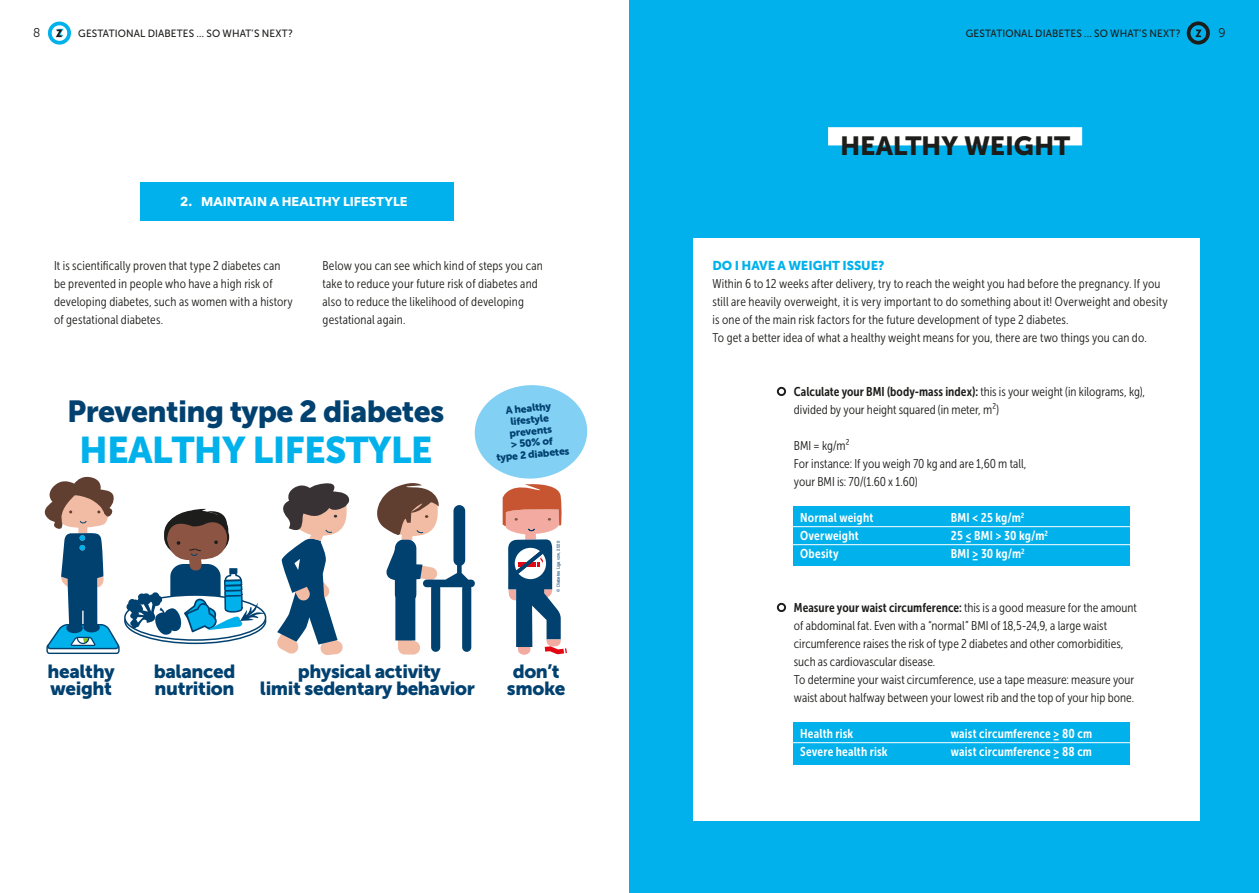
<style>
.page{position:relative;width:1259px;height:893px;background:#fff}
.page>*{position:absolute;margin:0;border:0;box-sizing:border-box;transform-origin:0 0}
.t1{font:36.9px "Museo Sans 900";letter-spacing:-.02em;color:#00b1eb}
.t2{font:30.3px "Museo Sans 900";letter-spacing:-.02em;color:#004170}
.t3{font:26.1px "Museo Sans 900";letter-spacing:-.005em;color:#1d1d1b}
.t4{font:18.9px/17.5px "Museo Sans 900";letter-spacing:-.02em;color:#004170}
.t5{font:12.75px/18px "Museo Sans Cond 300";letter-spacing:.005em;color:#1d1d1b}
.t6{font:12.75px "Museo Sans Cond 700";letter-spacing:.01em;color:#fff}
.t7{font:12.75px "Museo Sans Cond 700";color:#1d1d1b}
.t8{font:700 12.75px "Avenir Next";color:#fff}
.t9{font:12.75px "Museo Sans 900";letter-spacing:-.01em;color:#00b1eb}
.t10{font:12.75px "Museo Sans 300";color:#1d1d1b;scale:.95 1}
.t11{font:10.5px "Museo Sans 500";letter-spacing:.01em;color:#1d1d1b;scale:.95 1}
.t12{font:10.35px/11.6px "Museo Sans 900";color:#004170}
.t13{font:4.2px "Helvetica";color:#004170}
.s1{font-family:"Museo Sans Cond 300"}
</style>
<div class="page">
<svg style="left:47px;top:21px;width:24px;height:24px"></svg>
<div style="left:629px;top:0;width:630px;height:893px;background:#00b1eb"></div>
<div style="left:693px;top:238px;width:506px;height:583px;background:#fff"></div>
<div style="left:140px;top:183px;width:314px;height:38px;background:#00b1eb"></div>
<div style="left:793px;top:507px;width:337px;height:59px;background:#00b1eb"></div>
<div style="left:793px;top:722px;width:337px;height:42px;background:#00b1eb"></div>
<div style="left:828px;top:127px;width:254px;height:18px;background:#fff"></div>
<svg style="left:1191px;top:21px;width:19px;height:24px"></svg>
<div style="left:1186px;top:21px;width:23px;height:24px;border:4px solid #1d1d1b;border-radius:50%"></div>
<div style="left:46px;top:644px;width:74px;height:10px;border:1px solid #004170;border-radius:3px"></div>
<svg style="left:126px;top:509px;width:141px;height:130px"></svg>
<svg style="left:44px;top:476px;width:75px;height:174px"></svg>
<svg style="left:277px;top:483px;width:73px;height:172px"></svg>
<svg style="left:377px;top:385px;width:211px;height:270px"></svg>
<hr style="left:777px;top:526px;width:370px;height:1px;background:#fff">
<hr style="left:777px;top:544px;width:370px;height:1px;background:#fff">
<hr style="left:777px;top:742px;width:370px;height:1px;background:#fff">
<div style="left:777px;top:387px;width:9px;height:9px;border:2px solid #1d1d1b;border-radius:50%"></div>
<div style="left:777px;top:603px;width:9px;height:9px;border:2px solid #1d1d1b;border-radius:50%"></div>
<p class="t10" style="left:33px;top:26px;width:9px">8</p>
<p class="t11" style="left:78px;top:28px;width:228px">GESTATIONAL DIABETES … SO WHAT’S NEXT?</p>
<p class="t10" style="left:1218px;top:26px;width:9px">9</p>
<p class="t11" style="left:966px;top:28px;width:228px">GESTATIONAL DIABETES … SO WHAT’S NEXT?</p>
<p class="t8" style="left:180px;top:191px;width:229px">2. MAINTAIN A HEALTHY LIFESTYLE</p>
<p class="t5" style="left:54px;top:257px;width:240px">It is scientifically proven that type 2 diabetes can be prevented in people who have a high risk of developing diabetes, such as women with a history of gestational diabetes.</p>
<p class="t5" style="left:323px;top:257px;width:222px">Below you can see which kind of steps you can take to reduce your future risk of diabetes and also to reduce the likelihood of developing gestational again.</p>
<h2 class="t2" style="left:67px;top:394px;width:379px">Preventing type 2 diabetes</h2>
<h1 class="t1" style="left:79px;top:429px;width:355px">HEALTHY LIFESTYLE</h1>
<p class="t12" style="left:505px;top:404px;width:47px;rotate:-5deg">A healthy lifestyle prevents &gt; 50% of</p>
<p class="t12" style="left:496px;top:451px;width:75px;rotate:-5deg">type 2 diabetes</p>
<p class="t13" style="left:555px;top:592px;width:52px;rotate:-90deg">© Diabetes Liga vzw, 2020</p>
<h3 class="t4" style="left:48px;top:662px;width:69px">healthy weight</h3>
<h3 class="t4" style="left:154px;top:662px;width:83px">balanced nutrition</h3>
<h3 class="t4" style="left:507px;top:662px;width:60px;text-align:center">don’t smoke</h3>
<h3 class="t4" style="left:260px;top:662px;width:216px;text-align:center">physical activity<br>limit sedentary behavior</h3>
<h3 class="t3" style="left:840px;top:131px;width:232px">HEALTHY WEIGHT</h3>
<p class="t9" style="left:712px;top:258px;width:173px">DO I HAVE A WEIGHT ISSUE?</p>
<p class="t5" style="left:712px;top:275px;width:457px">Within 6 to 12 weeks after delivery, try to reach the weight you had before the pregnancy. If you still are heavily overweight, it is very important to do something about it! Overweight and obesity is one of the main risk factors for the future development of type 2 diabetes.<br>To get a better idea of what a healthy weight means for you, there are two things you can do.</p>
<p class="t7" style="left:794px;top:384px;width:353px">Calculate your BMI (body-mass index): <span class="s1">this is your weight (in kilograms, kg),</span></p>
<p class="t5" style="left:794px;top:401px;width:207px">divided by your height squared (in meter, m²)</p>
<p class="t5" style="left:794px;top:437px;width:234px">BMI = kg/m²<br>For instance: If you weigh 70 kg and are 1,60 m tall, your BMI is: 70/(1.60 x 1.60)</p>
<p class="t6" style="left:800px;top:511px;width:74px">Normal weight</p>
<p class="t6" style="left:951px;top:511px;width:75px">BMI &lt; 25 kg/m<sup>2</sup></p>
<p class="t6" style="left:800px;top:528px;width:60px">Overweight</p>
<p class="t6" style="left:951px;top:528px;width:98px">25 ≤ BMI &gt; 30 kg/m<sup>2</sup></p>
<p class="t6" style="left:800px;top:546px;width:40px">Obesity</p>
<p class="t6" style="left:951px;top:546px;width:75px">BMI ≥ 30 kg/m<sup>2</sup></p>
<p class="t7" style="left:794px;top:600px;width:344px">Measure your waist circumference: <span class="s1">this is a good measure for the amount</span></p>
<p class="t5" style="left:794px;top:617px;width:342px">of abdominal fat. Even with a “normal” BMI of 18,5-24,9, a large waist circumference raises the risk of type 2 diabetes and other comorbidities, such as cardiovascular disease.<br>To determine your waist circumference, use a tape measure: measure your waist about halfway between your lowest rib and the top of your hip bone.</p>
<p class="t6" style="left:800px;top:727px;width:55px">Health risk</p>
<p class="t6" style="left:951px;top:727px;width:143px">waist circumference ≥ 80 cm</p>
<p class="t6" style="left:800px;top:745px;width:89px">Severe health risk</p>
<p class="t6" style="left:951px;top:745px;width:143px">waist circumference ≥ 88 cm</p>
</div>
